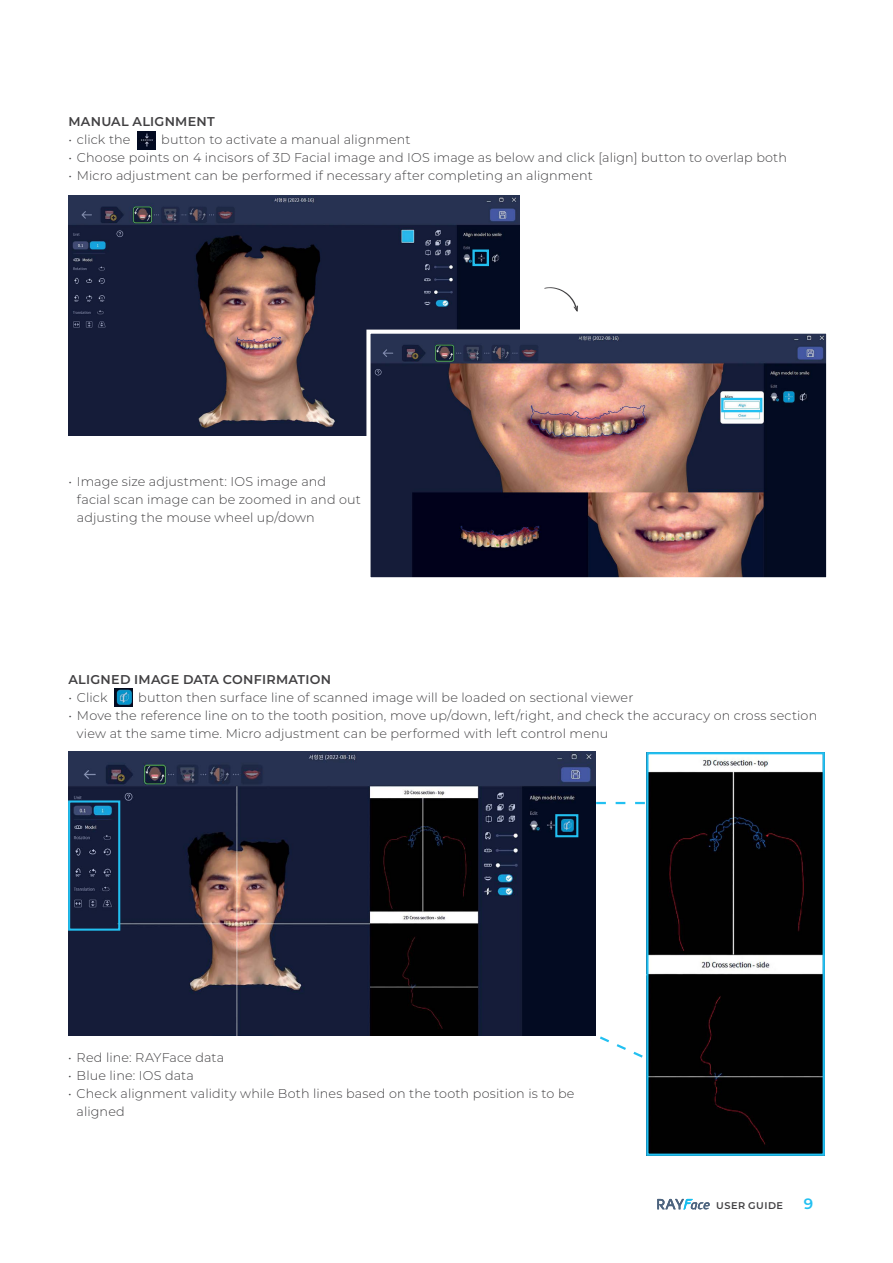
<style>
.page{position:relative;width:893px;height:1263px;background:#fff}
.page>*{position:absolute;margin:0;border:0;box-sizing:border-box;transform-origin:0 0}
.t1{font:600 15px "Montserrat";color:#22c0f1}
.t2{font:300 12.75px/18px "Montserrat";letter-spacing:.01em;color:#414042}
.t3{font:600 12.75px "Montserrat";letter-spacing:.02em;color:#414042}
.t4{font:600 9.75px "Montserrat";letter-spacing:.05em;color:#414042}
</style>
<div class="page">
<svg style="left:657px;top:1199px;width:53px;height:11px"></svg>
<img style="left:68px;top:195px;width:451px;height:240px">
<svg style="left:544px;top:287px;width:34px;height:25px"></svg>
<img style="left:371px;top:335px;width:454px;height:241px">
<div style="left:366px;top:330px;width:464px;height:251px;border:4px solid #fff"></div>
<div style="left:472px;top:249px;width:17px;height:17px;border:2px solid #22c0f1"></div>
<img style="left:138px;top:132px;width:17px;height:17px">
<div style="left:721px;top:398px;width:41px;height:14px;border:2px solid #22c0f1"></div>
<svg style="left:547px;top:1035px;width:96px;height:23px"></svg>
<svg style="left:596px;top:802px;width:49px;height:2px"></svg>
<img style="left:115px;top:689px;width:18px;height:17px">
<img style="left:68px;top:752px;width:528px;height:283px">
<div style="left:555px;top:814px;width:23px;height:23px;border:2px solid #22c0f1"></div>
<div style="left:68px;top:800px;width:52px;height:131px;border:2px solid #22c0f1"></div>
<img style="left:649px;top:759px;width:173px;height:394px">
<div style="left:646px;top:752px;width:179px;height:404px;border:2px solid #22c0f1"></div>
<p class="t3" style="left:68px;top:112px;width:148px">MANUAL ALIGNMENT</p>
<p class="t2" style="left:68px;top:130px;width:64px">• click the</p>
<p class="t2" style="left:161px;top:130px;width:251px">button to activate a manual alignment</p>
<p class="t2" style="left:68px;top:148px;width:720px">• Choose points on 4 incisors of 3D Facial image and IOS image as below and click [align] button to overlap both</p>
<p class="t2" style="left:68px;top:166px;width:526px">• Micro adjustment can be performed if necessary after completing an alignment</p>
<p class="t2" style="left:77px;top:472px;width:286px;text-indent:-9px">• Image size adjustment: IOS image and facial scan image can be zoomed in and out adjusting the mouse wheel up/down</p>
<p class="t3" style="left:68px;top:670px;width:264px">ALIGNED IMAGE DATA CONFIRMATION</p>
<p class="t2" style="left:68px;top:688px;width:41px">• Click</p>
<p class="t2" style="left:138px;top:688px;width:496px">button then surface line of scanned image will be loaded on sectional viewer</p>
<p class="t2" style="left:77px;top:706px;width:742px;text-indent:-9px">• Move the reference line on to the tooth position, move up/down, left/right, and check the accuracy on cross section view at the same time. Micro adjustment can be performed with left control menu</p>
<p class="t2" style="left:68px;top:1048px;width:158px">• Red line: RAYFace data</p>
<p class="t2" style="left:68px;top:1066px;width:127px">• Blue line: IOS data</p>
<p class="t2" style="left:77px;top:1084px;width:499px;text-indent:-9px">• Check alignment validity while Both lines based on the tooth position is to be aligned</p>
<p class="t4" style="left:716px;top:1199px;width:68px">USER GUIDE</p>
<p class="t1" style="left:804px;top:1193px;width:11px">9</p>
</div>
